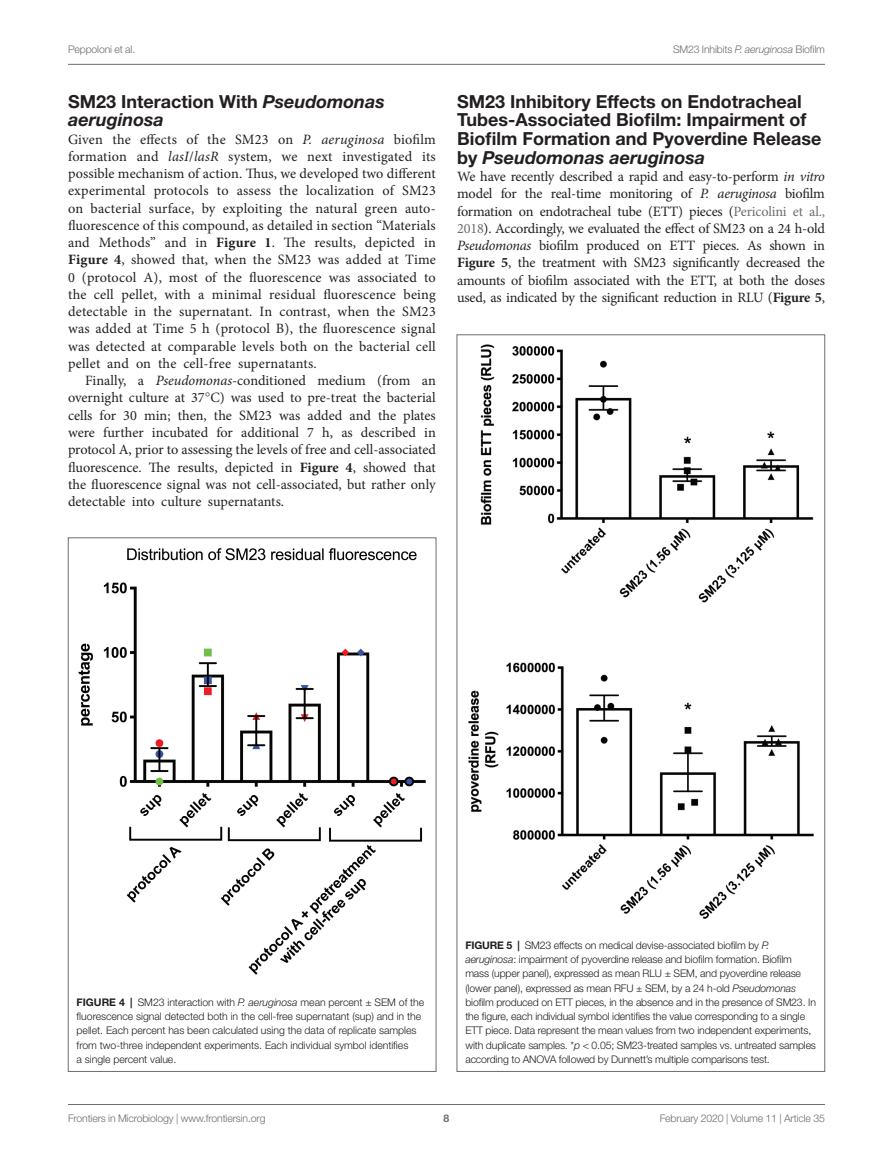
<style>
.page{position:relative;width:893px;height:1170px;background:#fff}
.page>*{position:absolute;margin:0;border:0;box-sizing:border-box;transform-origin:0 0}
.HEAD_2{font:700 18px/18.8px "Helvetica Neue LT Std";color:#231f20}
.HEAD_2-2{font:italic 700 18px/18.8px "Helvetica Neue LT Std";color:#231f20}
.TEXT_FLUSH{font:14.25px/17.2px "Minion Pro";letter-spacing:-.005em;color:#231f20;text-align:justify}
.TEXT{font:14.25px/17.2px "Minion Pro";color:#231f20;text-align:justify}
.FIG_LEG{font:300 10.5px/14.2px "Helvetica Neue LT Std";letter-spacing:-.015em;color:#231f20}
.t1{font:300 10.5px "Helvetica Neue LT Std";letter-spacing:-.015em;color:#6c6d70}
.t2{font:700 10.5px "Helvetica Neue LT Std";color:#6c6d70}
.s1{font-style:italic}
.s2{font-style:normal}
.s3{font-weight:700}
.s4{font-family:"STIX General"}
.s5{color:#6c6d70}
</style>
<div class="page">
<hr style="left:68px;top:64px;width:757px;height:1px;background:#6c6d70">
<hr style="left:68px;top:1104px;width:757px;height:1px;background:#6c6d70">
<img style="left:468px;top:344px;width:346px;height:575px">
<img style="left:78px;top:548px;width:348px;height:427px">
<p class="t1" style="left:68px;top:42px;width:69px">Peppoloni et al.</p>
<p class="t1" style="left:673px;top:42px;width:153px">SM23 Inhibits <span class="s1">P. aeruginosa</span> Biofilm</p>
<p class="HEAD_2-2" style="left:68px;top:91px;width:318px"><span class="s2">SM23 Interaction With</span> Pseudomonas aeruginosa</p>
<p class="TEXT_FLUSH" style="left:68px;top:130px;width:369px">Given the effects of the SM23 on <span class="s1">P. aeruginosa</span> biofilm formation and <span class="s1">lasI</span>/<span class="s1">lasR</span> system, we next investigated its possible mechanism of action. Thus, we developed two different experimental protocols to assess the localization of SM23 on bacterial surface, by exploiting the natural green auto&shy;fluorescence of this compound, as detailed in section “Materials and Methods” and in <span class="s3">Figure 1</span>. The results, depicted in <span class="s3">Figure 4</span>, showed that, when the SM23 was added at Time 0 (protocol A), most of the fluorescence was associated to the cell pellet, with a minimal residual fluorescence being detectable in the supernatant. In contrast, when the SM23 was added at Time 5 h (protocol B), the fluorescence signal was detected at comparable levels both on the bacterial cell pellet and on the cell-free supernatants.</p>
<p class="TEXT" style="left:68px;top:372px;width:369px;text-indent:17px">Finally, a <span class="s1">Pseudomonas</span>-conditioned medium (from an overnight culture at 37<span class="s4">°</span>C) was used to pre-treat the bacterial cells for 30 min; then, the SM23 was added and the plates were further incubated for additional 7 h, as described in protocol A, prior to assessing the levels of free and cell-associated fluorescence. The results, depicted in <span class="s3">Figure 4</span>, showed that the fluorescence signal was not cell-associated, but rather only detectable into culture supernatants.</p>
<p class="HEAD_2" style="left:457px;top:91px;width:366px">SM23 Inhibitory Effects on Endotracheal Tubes-Associated Biofilm: Impairment of Biofilm Formation and Pyoverdine Release by <span class="s1">Pseudomonas aeruginosa</span></p>
<p class="TEXT_FLUSH" style="left:457px;top:168px;width:369px">We have recently described a rapid and easy-to-perform <span class="s1">in vitro </span>model for the real-time monitoring of <span class="s1">P. aeruginosa</span> biofilm formation on endotracheal tube (ETT) pieces (<span class="s5">Pericolini et al., 2018</span>). Accordingly, we evaluated the effect of SM23 on a 24 h-old <span class="s1">Pseudomonas</span> biofilm produced on ETT pieces. As shown in <span class="s3">Figure 5</span>, the treatment with SM23 significantly decreased the amounts of biofilm associated with the ETT, at both the doses used, as indicated by the significant reduction in RLU (<span class="s3">Figure 5</span>,</p>
<p class="FIG_LEG" style="left:77px;top:994px;width:349px"><span class="s3">FIGURE 4 |</span> SM23 interaction with <span class="s1">P. aeruginosa</span> mean percent ± SEM of the fluorescence signal detected both in the cell-free supernatant (sup) and in the pellet. Each percent has been calculated using the data of replicate samples from two-three independent experiments. Each individual symbol identifies<br>a single percent value.</p>
<p class="FIG_LEG" style="left:465px;top:937px;width:352px"><span class="s3">FIGURE 5 |</span> SM23 effects on medical devise-associated biofilm by <span class="s1">P. aeruginosa</span>: impairment of pyoverdine release and biofilm formation. Biofilm mass (upper panel), expressed as mean RLU ± SEM, and pyoverdine release (lower panel), expressed as mean RFU ± SEM, by a 24 h-old <span class="s1">Pseudomonas </span>biofilm produced on ETT pieces, in the absence and in the presence of SM23. In the figure, each individual symbol identifies the value corresponding to a single ETT piece. Data represent the mean values from two independent experiments, with duplicate samples. *<span class="s1">p</span> &lt; 0.05; SM23-treated samples vs. untreated samples according to ANOVA followed by Dunnett’s multiple comparisons test.</p>
<p class="t1" style="left:68px;top:1111px;width:199px">Frontiers in Microbiology | www.frontiersin.org</p>
<p class="t2" style="left:444px;top:1111px;width:7px">8</p>
<p class="t1" style="left:660px;top:1111px;width:167px">February 2020 | Volume 11 | Article 35</p>
</div>
